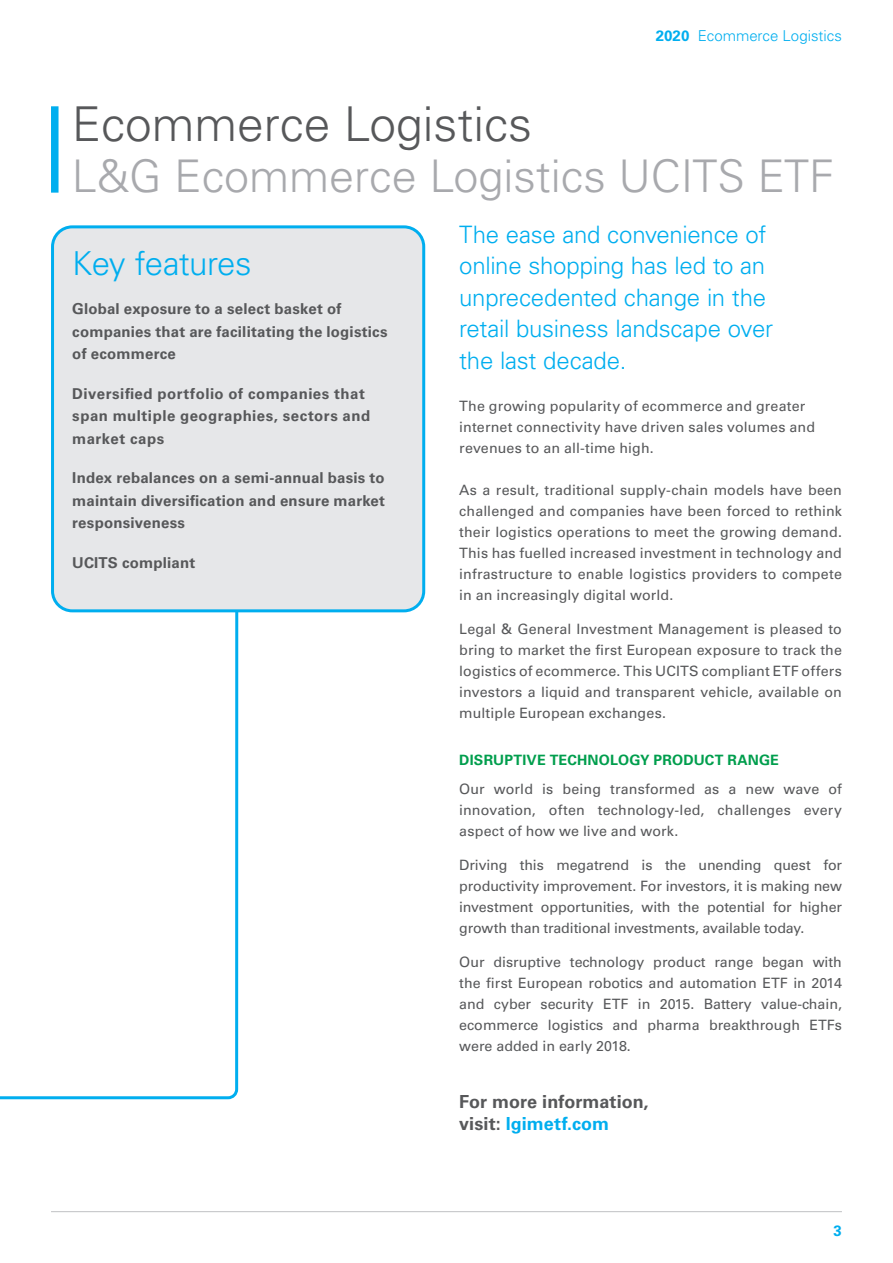
<style>
.page{position:relative;width:893px;height:1263px;background:#fff}
.page>*{position:absolute;margin:0;border:0;box-sizing:border-box;transform-origin:0 0}
.t1{font:300 48px "Univers LT Std";color:#57585a}
.t2{font:300 45px "Univers LT Std";color:#a8a9ad}
.t3{font:300 33px "Univers LT Std";letter-spacing:-.02em;color:#00aeef}
.Intro{font:300 24px/31.5px "Univers LT Std";letter-spacing:-.01em;color:#00aeef}
.Intro-2{font:700 18px/22.5px "Univers LT Std";letter-spacing:.005em;color:#57585a}
.body{font:700 15px/22.5px "Univers LT Std";letter-spacing:.015em;color:#57585a}
.body-2{font:700 15px/22.5px "Univers LT Std";letter-spacing:.035em;color:#57585a}
._00a_Header_Verso{font:300 15px "Univers LT Std";color:#00aeef}
._00a_Folio_Verso{font:700 15px "Univers LT Std";color:#00aeef}
.Intro-3{font:14.25px/21px "Univers LT Std";letter-spacing:.005em;color:#57585a;text-align:justify}
.body-3{font:14.25px/21px "Univers LT Std";color:#57585a;text-align:justify}
.t4{font:700 14.25px "Univers LT Std";letter-spacing:.01em;color:#009e4d}
.s1{font-weight:700}
.s2{color:#00aeef}
</style>
<div class="page">
<hr style="left:51px;top:1211px;width:791px;height:1px;background:#c7c8ca">
<div style="left:53px;top:227px;width:371px;height:384px;background:#e6e7e9;border-radius:20px"></div>
<div style="left:51px;top:225px;width:374px;height:387px;border:3px solid #00aeef;border-radius:20px"></div>
<svg style="left:0;top:609px;width:240px;height:604px"></svg>
<div style="left:51px;top:106px;width:8px;height:87px;background:#00aeef"></div>
<p class="_00a_Header_Verso" style="left:656px;top:26px;width:188px"><span class="s1">2020</span> Ecommerce Logistics</p>
<p class="t1" style="left:72px;top:95px;width:462px">Ecommerce Logistics</p>
<p class="t2" style="left:72px;top:149px;width:764px">L&amp;G Ecommerce Logistics UCITS ETF</p>
<p class="t3" style="left:72px;top:243px;width:181px">Key features</p>
<p class="body" style="left:72px;top:298px;width:317px">Global exposure to a select basket of companies that are facilitating the logistics of ecommerce</p>
<p class="body-2" style="left:72px;top:382px;width:299px">Diversified portfolio of companies that span multiple geographies, sectors and market caps</p>
<p class="body" style="left:72px;top:467px;width:314px;text-align:justify">Index rebalances on a semi-annual basis to maintain diversification and ensure market responsiveness</p>
<p class="body" style="left:72px;top:551px;width:125px">UCITS compliant</p>
<p class="Intro" style="left:459px;top:218px;width:315px">The ease and convenience of online shopping has led to an unprecedented change in the retail business landscape over the last decade.</p>
<p class="Intro-3" style="left:459px;top:396px;width:357px;text-align:left">The growing popularity of ecommerce and greater internet connectivity have driven sales volumes and revenues to an all-time high.</p>
<p class="Intro-3" style="left:459px;top:480px;width:384px">As a result, traditional supply-chain models have been challenged and companies have been forced to rethink their logistics operations to meet the growing demand.<br>This has fuelled increased investment in technology and infrastructure to enable logistics providers to compete in an increasingly digital world.</p>
<p class="Intro-3" style="left:459px;top:619px;width:384px">Legal &amp; General Investment Management is pleased to bring to market the first European exposure to track the logistics of ecommerce. This UCITS compliant ETF offers investors a liquid and transparent vehicle, available on multiple European exchanges.</p>
<p class="t4" style="left:459px;top:751px;width:321px">DISRUPTIVE TECHNOLOGY PRODUCT RANGE</p>
<p class="body-3" style="left:459px;top:779px;width:384px">Our world is being transformed as a new wave of innovation, often technology-led, challenges every aspect of how we live and work.</p>
<p class="body-3" style="left:459px;top:854px;width:384px">Driving this megatrend is the unending quest for productivity improvement. For investors, it is making new investment opportunities, with the potential for higher growth than traditional investments, available today.</p>
<p class="Intro-3" style="left:459px;top:951px;width:384px">Our disruptive technology product range began with the first European robotics and automation ETF in 2014 and cyber security ETF in 2015. Battery value-chain, ecommerce logistics and pharma breakthrough ETFs were added in early 2018.</p>
<p class="Intro-2" style="left:459px;top:1090px;width:191px">For more information, visit: <span class="s2">lgimetf.com</span></p>
<p class="_00a_Folio_Verso" style="left:834px;top:1221px;width:10px">3</p>
</div>
